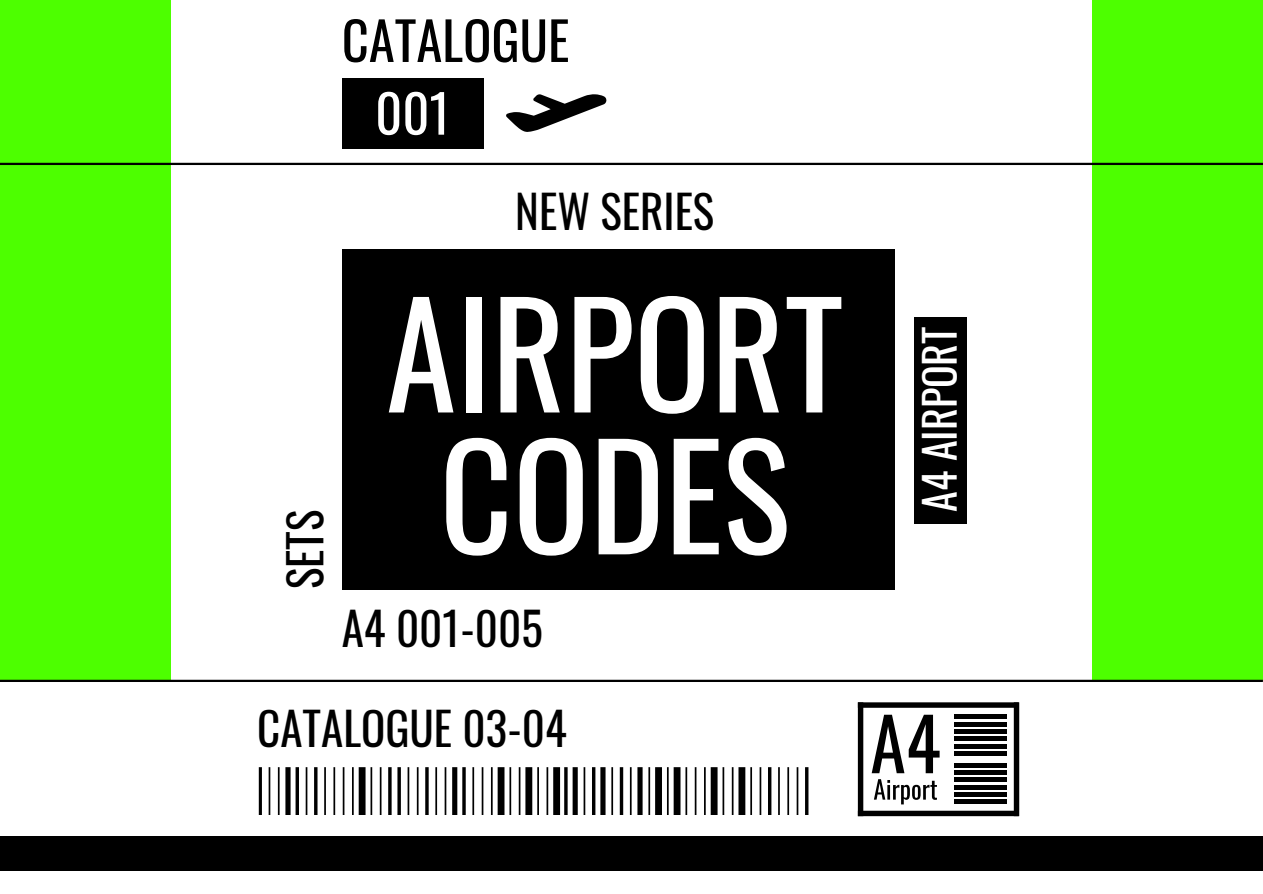
<style>
.page{position:relative;width:1263px;height:894px;background:#fff}
.page>*{position:absolute;margin:0;border:0;box-sizing:border-box;transform-origin:0 0}
.t1{font:142.5px/141.8px "Oswald";color:#fff;text-align:center}
.t2{font:52.5px "Oswald";color:#000}
.t3{font:52.5px "Oswald";color:#fff}
.t4{font:45px "Oswald";color:#000}
.t5{font:42px "Oswald";color:#fff}
</style>
<div class="page">
<div style="left:342px;top:249px;width:553px;height:340px;background:#000"></div>
<div style="left:342px;top:78px;width:142px;height:71px;background:#000"></div>
<svg style="left:506px;top:94px;width:101px;height:38px"></svg>
<div style="left:915px;top:316px;width:52px;height:207px;background:#000"></div>
<div style="left:0;top:836px;width:1263px;height:34px;background:#000"></div>
<div style="left:1093px;top:0;width:170px;height:680px;background:#4dff00"></div>
<div style="left:0;top:0;width:170px;height:680px;background:#4dff00"></div>
<hr style="left:0;top:163px;width:1263px;height:2px;background:#000">
<hr style="left:0;top:679px;width:1263px;height:2px;background:#000">
<svg style="left:258px;top:767px;width:550px;height:47px"></svg>
<div style="left:858px;top:702px;width:161px;height:5px;background:#000"></div>
<div style="left:858px;top:702px;width:5px;height:113px;background:#000"></div>
<div style="left:1014px;top:702px;width:5px;height:113px;background:#000"></div>
<div style="left:858px;top:810px;width:161px;height:5px;background:#000"></div>
<svg style="left:872px;top:714px;width:68px;height:59px"></svg>
<svg style="left:874px;top:779px;width:63px;height:25px"></svg>
<svg style="left:954px;top:744px;width:53px;height:3px"></svg>
<hr style="left:954px;top:751px;width:53px;height:4px;background:#000">
<hr style="left:954px;top:736px;width:53px;height:4px;background:#000">
<hr style="left:954px;top:729px;width:53px;height:4px;background:#000">
<hr style="left:954px;top:722px;width:53px;height:4px;background:#000">
<hr style="left:954px;top:714px;width:53px;height:4px;background:#000">
<hr style="left:954px;top:792px;width:53px;height:4px;background:#000">
<hr style="left:954px;top:799px;width:53px;height:4px;background:#000">
<svg style="left:954px;top:785px;width:53px;height:3px"></svg>
<hr style="left:954px;top:777px;width:53px;height:4px;background:#000">
<hr style="left:954px;top:770px;width:53px;height:4px;background:#000">
<hr style="left:954px;top:763px;width:53px;height:4px;background:#000">
<h1 class="t2" style="left:342px;top:-1px;width:229px">CATALOGUE</h1>
<h4 class="t3" style="left:375px;top:72px;width:77px">001</h4>
<p class="t4" style="left:515px;top:176px;width:200px">NEW SERIES</p>
<p class="t4" style="left:270px;top:589px;width:81px;rotate:-90deg">SETS</p>
<h2 class="t1" style="left:386px;top:277px;width:459px">AIRPORT<br>CODES</h2>
<h3 class="t4" style="left:342px;top:593px;width:203px">A4 001-005</h3>
<h4 class="t4" style="left:257px;top:693px;width:311px">CATALOGUE 03-04</h4>
<h4 class="t5" style="left:907px;top:512px;width:187px;rotate:-90deg">A4 AIRPORT</h4>
</div>
